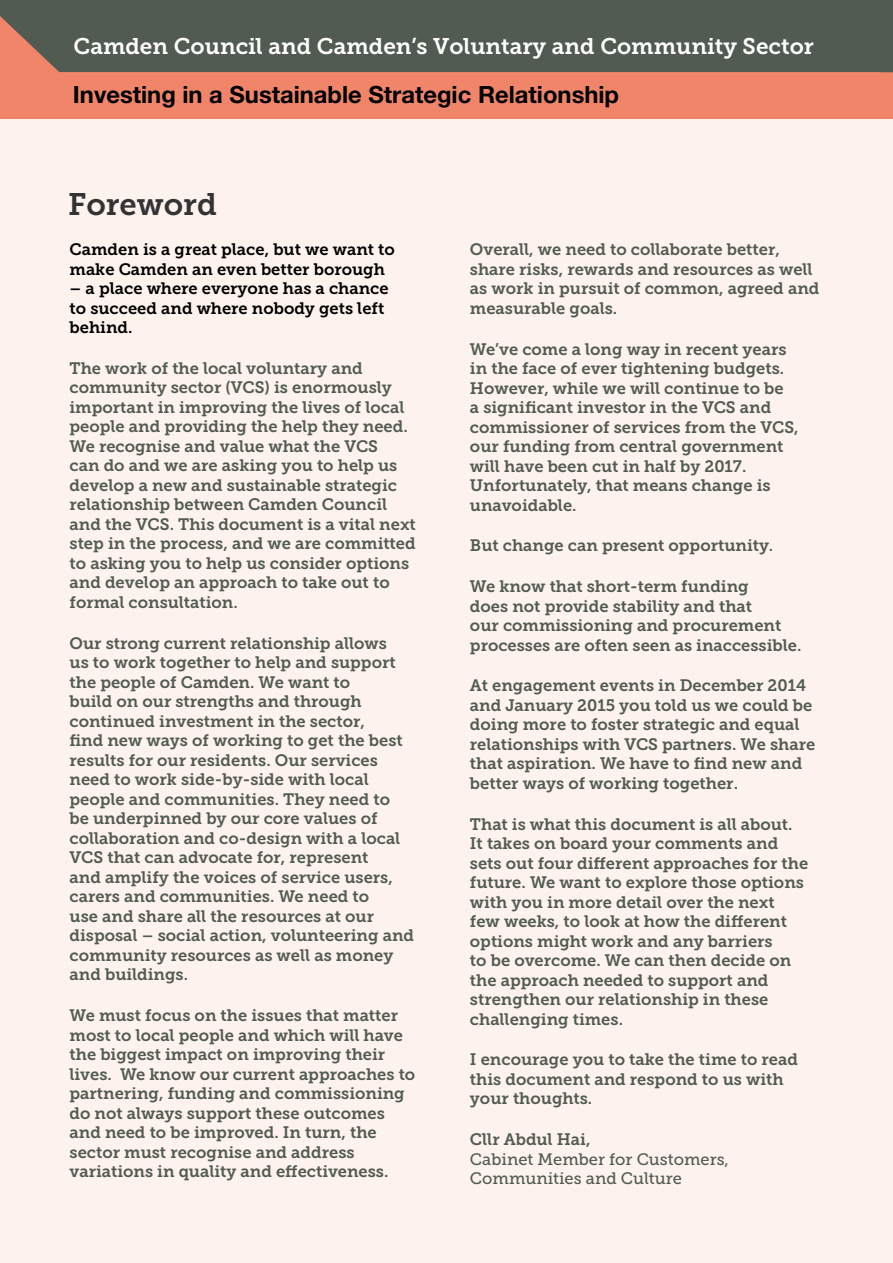
<style>
.page{position:relative;width:893px;height:1263px;background:#fff}
.page>*{position:absolute;margin:0;border:0;box-sizing:border-box;transform-origin:0 0}
.t1{font:31.05px "Museo Slab 700";color:#333}
.t2{font:700 23.7px "Helvetica Neue";color:#000}
.t3{font:22.5px "Museo Slab 700";color:#fff}
.t4{font:16.5px/19.5px "Museo Slab 700";color:#525b52}
.t5{font:16.5px/19.5px "Museo Slab 700";color:#000}
.t6{font:16.5px/19.5px "Museo Slab 500";color:#525b52}
</style>
<div class="page">
<svg style="left:0;top:0;width:893px;height:119px;background:#926c5b"></svg>
<div style="left:0;top:119px;width:893px;height:1144px;background:#fef2ed"></div>
<h3 class="t3" style="left:74px;top:33px;width:742px">Camden Council and Camden’s Voluntary and Community Sector</h3>
<h2 class="t2" style="left:73px;top:79px;width:548px">Investing in a Sustainable Strategic Relationship</h2>
<h1 class="t1" style="left:68px;top:186px;width:150px">Foreword</h1>
<p class="t5" style="left:70px;top:240px;width:327px">Camden is a great place, but we want to make Camden an even better borough</p>
<p class="t5" style="left:70px;top:279px;width:321px">– a place where everyone has a chance to succeed and where nobody gets left behind.</p>
<p class="t4" style="left:70px;top:359px;width:348px">The work of the local voluntary and community sector (VCS) is enormously important in improving the lives of local people and providing the help they need.<br>We recognise and value what the VCS<br>can do and we are asking you to help us develop a new and sustainable strategic relationship between Camden Council and the VCS. This document is a vital next step in the process, and we are committed to asking you to help us consider options and develop an approach to take out to formal consultation.</p>
<p class="t4" style="left:70px;top:633px;width:346px">Our strong current relationship allows<br>us to work together to help and support the people of Camden. We want to<br>build on our strengths and through continued investment in the sector,<br>find new ways of working to get the best results for our residents. Our services need to work side-by-side with local people and communities. They need to<br>be underpinned by our core values of collaboration and co-design with a local VCS that can advocate for, represent<br>and amplify the voices of service users, carers and communities. We need to<br>use and share all the resources at our disposal – social action, volunteering and community resources as well as money and buildings.</p>
<p class="t4" style="left:70px;top:1006px;width:347px">We must focus on the issues that matter most to local people and which will have the biggest impact on improving their lives. We know our current approaches to partnering, funding and commissioning do not always support these outcomes and need to be improved. In turn, the sector must recognise and address variations in quality and effectiveness.</p>
<p class="t4" style="left:470px;top:240px;width:351px">Overall, we need to collaborate better, share risks, rewards and resources as well as work in pursuit of common, agreed and measurable goals.</p>
<p class="t4" style="left:470px;top:339px;width:330px">We’ve come a long way in recent years in the face of ever tightening budgets.<br>However, while we will continue to be<br>a significant investor in the VCS and commissioner of services from the VCS, our funding from central government will have been cut in half by 2017.<br>Unfortunately, that means change is unavoidable.</p>
<p class="t4" style="left:470px;top:536px;width:305px">But change can present opportunity.</p>
<p class="t4" style="left:470px;top:577px;width:333px">We know that short-term funding<br>does not provide stability and that<br>our commissioning and procurement processes are often seen as inaccessible.</p>
<p class="t4" style="left:470px;top:676px;width:347px">At engagement events in December 2014 and January 2015 you told us we could be doing more to foster strategic and equal relationships with VCS partners. We share that aspiration. We have to find new and better ways of working together.</p>
<p class="t4" style="left:470px;top:814px;width:340px">That is what this document is all about.<br>It takes on board your comments and sets out four different approaches for the future. We want to explore those options with you in more detail over the next few weeks, to look at how the different options might work and any barriers<br>to be overcome. We can then decide on the approach needed to support and strengthen our relationship in these challenging times.</p>
<p class="t4" style="left:470px;top:1050px;width:330px">I encourage you to take the time to read this document and respond to us with your thoughts.</p>
<p class="t4" style="left:470px;top:1130px;width:122px">Cllr Abdul Hai,</p>
<p class="t6" style="left:470px;top:1149px;width:260px">Cabinet Member for Customers,<br>Communities and Culture</p>
</div>
